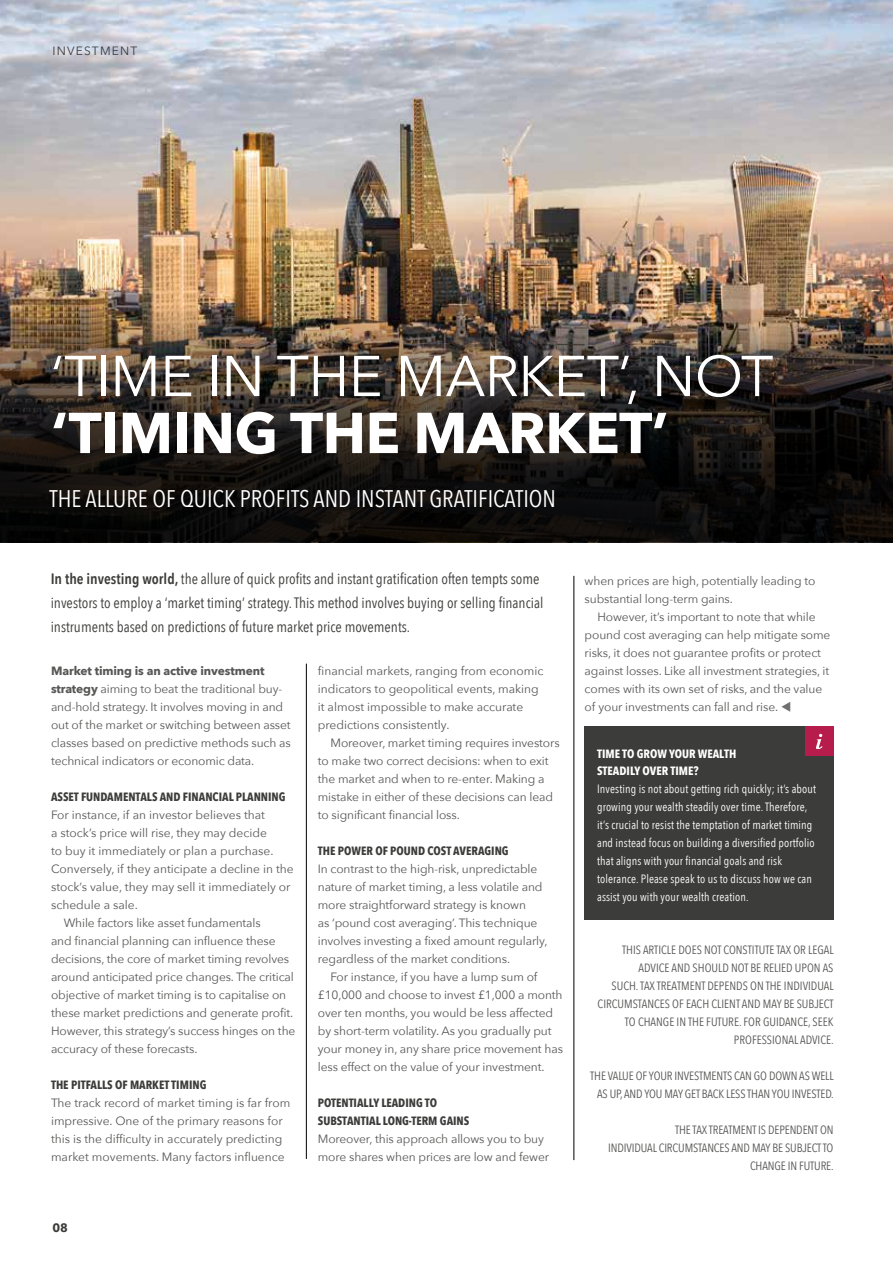
<style>
.page{position:relative;width:893px;height:1263px;background:#fff}
.page>*{position:absolute;margin:0;border:0;box-sizing:border-box;transform-origin:0 0}
.t1{font:57px "Avenir Next";letter-spacing:-.01em;color:#fff}
.t2{font:700 57px "Avenir Next";letter-spacing:-.01em;color:#fff}
.t3{font:24px "Avenir Next Condensed";color:#fff}
.t4{font:15px/24px "Avenir Next Condensed";color:#3c3c3b}
.t5{font:12px/18px "Avenir Next";letter-spacing:-.01em;color:#575756}
.t6{font:12px/18px "Avenir Next Condensed";color:#575756;text-align:right}
.t7{font:12px/18px "Avenir Next Condensed";letter-spacing:.01em;color:#fff}
.t8{font:700 12px/18px "Avenir Next Condensed";color:#3c3c3b}
.t9{font:700 12px/16.5px "Avenir Next Condensed";color:#fff}
.t10{font:12px "Avenir Next";letter-spacing:.1em;color:#3c3c3b}
.t11{font:700 12px "Avenir Next";color:#3c3c3b}
.s1{font-weight:600}
.s2{font-weight:700}
.s3{color:#706f6f}
</style>
<div class="page">
<img style="left:0;top:0;width:893px;height:272px">
<img style="left:0;top:272px;width:893px;height:270px">
<div style="left:584px;top:727px;width:249px;height:193px;background:#3c3c3b"></div>
<div style="left:805px;top:727px;width:28px;height:29px;background:#b61d4c"></div>
<svg style="left:816px;top:734px;width:6px;height:15px"></svg>
<hr style="left:306px;top:664px;width:1px;height:495px;background:#000">
<hr style="left:574px;top:576px;width:1px;height:584px;background:#000">
<p class="t10" style="left:53px;top:40px;width:86px">INVESTMENT</p>
<h1 class="t1" style="left:51px;top:328px;width:724px">‘TIME IN THE MARKET’, NOT</h1>
<h1 class="t2" style="left:51px;top:384px;width:619px">‘TIMING THE MARKET’</h1>
<h2 class="t3" style="left:50px;top:478px;width:508px">THE ALLURE OF QUICK PROFITS AND INSTANT GRATIFICATION</h2>
<p class="t4" style="left:51px;top:566px;width:494px"><span class="s1">In the investing world,</span> the allure of quick profits and instant gratification often tempts some investors to employ a ‘market timing’ strategy. This method involves buying or selling financial instruments based on predictions of future market price movements.</p>
<p class="t5" style="left:51px;top:661px;width:241px"><span class="s2">Market timing is an active investment strategy</span> aiming to beat the traditional buy&shy;and-hold strategy. It involves moving in and out of the market or switching between asset classes based on predictive methods such as technical indicators or economic data.</p>
<p class="t8" style="left:51px;top:788px;width:236px">ASSET FUNDAMENTALS AND FINANCIAL PLANNING</p>
<p class="t5" style="left:51px;top:805px;width:215px">For instance, if an investor believes that</p>
<p class="t5" style="left:51px;top:823px;width:217px">a stock’s price will rise, they may decide</p>
<p class="t5" style="left:51px;top:841px;width:224px">to buy it immediately or plan a purchase.</p>
<p class="t5" style="left:51px;top:859px;width:244px">Conversely, if they anticipate a decline in the</p>
<p class="t5" style="left:51px;top:877px;width:241px">stock’s value, they may sell it immediately or</p>
<p class="t5" style="left:51px;top:895px;width:88px">schedule a sale.</p>
<p class="t5" style="left:64px;top:913px;width:199px">While factors like asset fundamentals</p>
<p class="t5" style="left:51px;top:931px;width:226px">and financial planning can influence these</p>
<p class="t5" style="left:51px;top:949px;width:240px">decisions, the core of market timing revolves</p>
<p class="t5" style="left:51px;top:967px;width:244px">around anticipated price changes. The critical</p>
<p class="t5" style="left:51px;top:985px;width:237px">objective of market timing is to capitalise on</p>
<p class="t5" style="left:51px;top:1003px;width:244px">these market predictions and generate profit.</p>
<p class="t5" style="left:51px;top:1021px;width:246px">However, this strategy’s success hinges on the</p>
<p class="t5" style="left:51px;top:1039px;width:148px">accuracy of these forecasts.</p>
<p class="t8" style="left:51px;top:1076px;width:157px">THE PITFALLS OF MARKET TIMING</p>
<p class="t5" style="left:51px;top:1093px;width:241px">The track record of market timing is far from impressive. One of the primary reasons for this is the difficulty in accurately predicting market movements. Many factors influence</p>
<p class="t5" style="left:318px;top:661px;width:227px">financial markets, ranging from economic indicators to geopolitical events, making it almost impossible to make accurate predictions consistently.</p>
<p class="t5" style="left:318px;top:733px;width:243px;text-indent:13px">Moreover, market timing requires investors to make two correct decisions: when to exit the market and when to re-enter. Making a mistake in either of these decisions can lead to significant financial loss.</p>
<p class="t8" style="left:318px;top:842px;width:192px">THE POWER OF POUND COST AVERAGING</p>
<p class="t5" style="left:318px;top:859px;width:231px">In contrast to the high-risk, unpredictable nature of market timing, a less volatile and more straightforward strategy is known<br>as ‘pound cost averaging’. This technique involves investing a fixed amount regularly, regardless of the market conditions.</p>
<p class="t5" style="left:318px;top:967px;width:247px;text-indent:13px">For instance, if you have a lump sum of £10,000 and choose to invest £1,000 a month over ten months, you would be less affected by short-term volatility. As you gradually put your money in, any share price movement has less effect on the value of your investment.</p>
<p class="t8" style="left:318px;top:1094px;width:153px">POTENTIALLY LEADING TO<br>SUBSTANTIAL LONG-TERM GAINS</p>
<p class="t5" style="left:318px;top:1129px;width:233px">Moreover, this approach allows you to buy more shares when prices are low and fewer</p>
<p class="t11" style="left:53px;top:1218px;width:17px">08</p>
<p class="t5" style="left:585px;top:571px;width:232px">when prices are high, potentially leading to substantial long-term gains.</p>
<p class="t5" style="left:585px;top:607px;width:247px;text-indent:13px">However, it’s important to note that while pound cost averaging can help mitigate some risks, it does not guarantee profits or protect against losses. Like all investment strategies, it comes with its own set of risks, and the value of your investments can fall and rise. <span class="s3">▼</span></p>
<p class="t9" style="left:597px;top:745px;width:141px">TIME TO GROW YOUR WEALTH<br>STEADILY OVER TIME?</p>
<p class="t7" style="left:597px;top:779px;width:220px">Investing is not about getting rich quickly; it’s about growing your wealth steadily over time. Therefore, it’s crucial to resist the temptation of market timing and instead focus on building a diversified portfolio that aligns with your financial goals and risk tolerance. Please speak to us to discuss how we can assist you with your wealth creation.</p>
<p class="t6" style="left:598px;top:940px;width:238px">THIS ARTICLE DOES NOT CONSTITUTE TAX OR LEGAL ADVICE AND SHOULD NOT BE RELIED UPON AS<br>SUCH. TAX TREATMENT DEPENDS ON THE INDIVIDUAL CIRCUMSTANCES OF EACH CLIENT AND MAY BE SUBJECT TO CHANGE IN THE FUTURE. FOR GUIDANCE, SEEK PROFESSIONAL ADVICE.</p>
<p class="t6" style="left:590px;top:1066px;width:245px;text-align:center">THE VALUE OF YOUR INVESTMENTS CAN GO DOWN AS WELL<br>AS UP, AND YOU MAY GET BACK LESS THAN YOU INVESTED.</p>
<p class="t6" style="left:608px;top:1120px;width:227px">THE TAX TREATMENT IS DEPENDENT ON<br>INDIVIDUAL CIRCUMSTANCES AND MAY BE SUBJECT TO<br>CHANGE IN FUTURE.</p>
</div>
